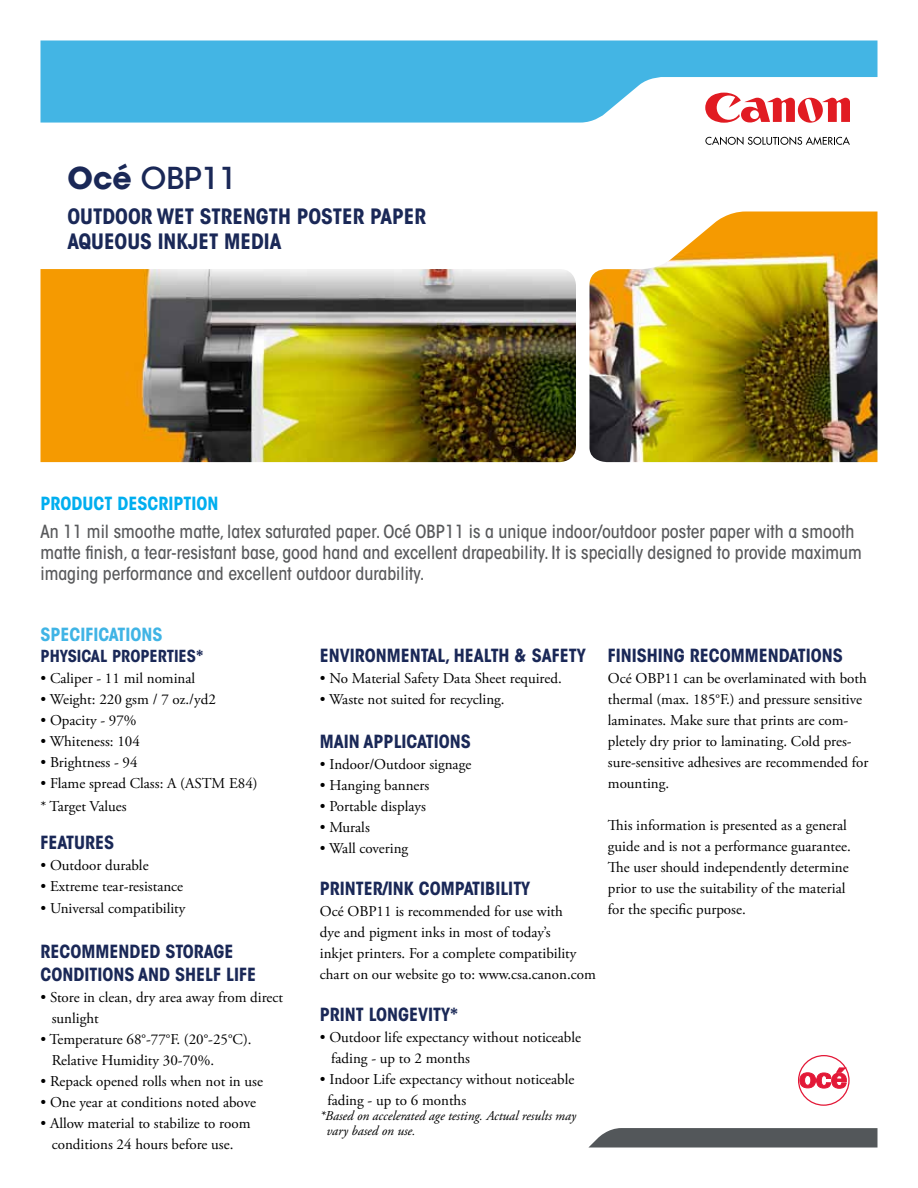
<style>
.page{position:relative;width:918px;height:1188px;background:#fff}
.page>*{position:absolute;margin:0;border:0;box-sizing:border-box;transform-origin:0 0}
.t1{font:500 30px "ITC Avant Garde Std";color:#1a2857}
.t2{font:700 condensed 21px/25.2px "ITC Avant Garde Std";color:#1a2857}
.t3{font:500 condensed 18px/21px "ITC Avant Garde Std";color:#58595b}
.t4{font:700 condensed 18px/22.5px "ITC Avant Garde Std";color:#1a2857}
.t5{font:700 condensed 18px "ITC Avant Garde Std";color:#00aeef}
.t6{font:700 condensed 18px "ITC Avant Garde Std";color:#40b4e5}
.t7{font:700 condensed 16.5px "ITC Avant Garde Std";color:#1a2857}
.t8{font:15px/21px "Adobe Garamond Pro";color:#000}
.t9{font:italic 13.5px/15px "Adobe Garamond Pro";color:#000}
.s1{font-weight:700}
</style>
<div class="page">
<svg style="left:40px;top:40px;width:838px;height:83px;background:#5abee7"></svg>
<img style="left:590px;top:212px;width:287px;height:250px">
<img style="left:40px;top:269px;width:536px;height:193px">
<svg style="left:705px;top:137px;width:145px;height:8px"></svg>
<svg style="left:705px;top:93px;width:145px;height:30px"></svg>
<svg style="left:588px;top:1128px;width:290px;height:20px;background:#5e6265"></svg>
<svg style="left:799px;top:1068px;width:49px;height:20px"></svg>
<div style="left:798px;top:1055px;width:52px;height:51px;border:1px solid #e31837;border-radius:50%"></div>
<h1 class="t1" style="left:68px;top:159px;width:171px"><span class="s1">Océ</span> OBP11</h1>
<h2 class="t2" style="left:68px;top:204px;width:360px">OUTDOOR WET STRENGTH POSTER PAPER<br>AQUEOUS INKJET MEDIA</h2>
<p class="t5" style="left:40px;top:492px;width:180px">PRODUCT DESCRIPTION</p>
<p class="t3" style="left:40px;top:521px;width:823px">An 11 mil smoothe matte, latex saturated paper. Océ OBP11 is a unique indoor/outdoor poster paper with a smooth matte finish, a tear-resistant base, good hand and excellent drapeability. It is specially designed to provide maximum imaging performance and excellent outdoor durability.</p>
<p class="t6" style="left:40px;top:623px;width:63px">SPECIFICATIONS</p>
<p class="t7" style="left:40px;top:646px;width:164px">PHYSICAL PROPERTIES*</p>
<p class="t8" style="left:40px;top:669px;width:156px">• Caliper - 11 mil nominal</p>
<p class="t8" style="left:40px;top:690px;width:177px">• Weight: 220 gsm / 7 oz./yd2</p>
<p class="t8" style="left:40px;top:711px;width:98px">• Opacity - 97%</p>
<p class="t8" style="left:40px;top:732px;width:101px">• Whiteness: 104</p>
<p class="t8" style="left:40px;top:753px;width:99px">• Brightness - 94</p>
<p class="t8" style="left:40px;top:773px;width:219px;line-height:22.5px">• Flame spread Class: A (ASTM E84) * Target Values</p>
<p class="t4" style="left:40px;top:831px;width:75px">FEATURES</p>
<p class="t8" style="left:40px;top:855px;width:110px">• Outdoor durable</p>
<p class="t8" style="left:40px;top:876px;width:144px">• Extreme tear-resistance</p>
<p class="t8" style="left:40px;top:898px;width:146px">• Universal compatibility</p>
<p class="t4" style="left:40px;top:940px;width:217px">RECOMM ENDED STORAGE<br>CONDITIONS AND SHELF LIFE</p>
<p class="t8" style="left:52px;top:987px;width:233px;text-indent:-11px">• Store in clean, dry area away from direct sunlight</p>
<p class="t8" style="left:52px;top:1029px;width:201px;text-indent:-11px">• Temperature 68°-77°F. (20°-25°C).<br>Relative Humidity 30-70%.</p>
<p class="t8" style="left:40px;top:1071px;width:224px">• Repack opened rolls when not in use</p>
<p class="t8" style="left:40px;top:1092px;width:217px">• One year at conditions noted above</p>
<p class="t8" style="left:40px;top:1113px;width:212px;text-align:center">• Allow material to stabilize to room conditions 24 hours before use.</p>
<p class="t4" style="left:320px;top:644px;width:267px">ENVIRONMENTAL, HEALTH &amp; SAFETY</p>
<p class="t8" style="left:320px;top:669px;width:243px">• No Material Safety Data Sheet required.</p>
<p class="t8" style="left:320px;top:690px;width:186px">• Waste not suited for recycling.</p>
<p class="t4" style="left:320px;top:730px;width:152px">MAIN APPLICATIONS</p>
<p class="t8" style="left:320px;top:754px;width:153px">• Indoor/Outdoor signage</p>
<p class="t8" style="left:320px;top:775px;width:111px">• Hanging banners</p>
<p class="t8" style="left:320px;top:796px;width:108px">• Portable displays</p>
<p class="t8" style="left:320px;top:817px;width:51px">• Murals</p>
<p class="t8" style="left:320px;top:838px;width:90px">• Wall covering</p>
<p class="t4" style="left:320px;top:877px;width:212px">PRINTER/INK COMPATIBILITY</p>
<p class="t8" style="left:320px;top:901px;width:277px">Océ OBP11 is recommended for use with<br>dye and pigment inks in most of today’s<br>inkjet printers. For a complete compatibility chart on our website go to: www.csa.canon.com</p>
<p class="t4" style="left:320px;top:1003px;width:140px">PRINT LONGEVITY*</p>
<p class="t8" style="left:331px;top:1027px;width:251px;text-indent:-11px">• Outdoor life expectancy without noticeable fading - up to 2 months</p>
<p class="t8" style="left:327px;top:1069px;width:248px;text-indent:-8px">• Indoor Life expectancy without noticeable fading - up to 6 months</p>
<p class="t9" style="left:327px;top:1109px;width:251px;text-indent:-7px">*Based on accelerated age testing. Actual results may vary based on use.</p>
<p class="t4" style="left:608px;top:644px;width:236px">FINISHING RECOMM ENDATIONS</p>
<p class="t8" style="left:608px;top:669px;width:262px">Océ OBP11 can be overlaminated with both thermal (max. 185°F.) and pressure sensitive laminates. Make sure that prints are com&shy;pletely dry prior to laminating. Cold pres&shy;sure-sensitive adhesives are recommended for mounting.</p>
<p class="t8" style="left:608px;top:816px;width:244px">This information is presented as a general guide and is not a performance guarantee.<br>The user should independently determine prior to use the suitability of the material for the specific purpose.</p>
</div>
